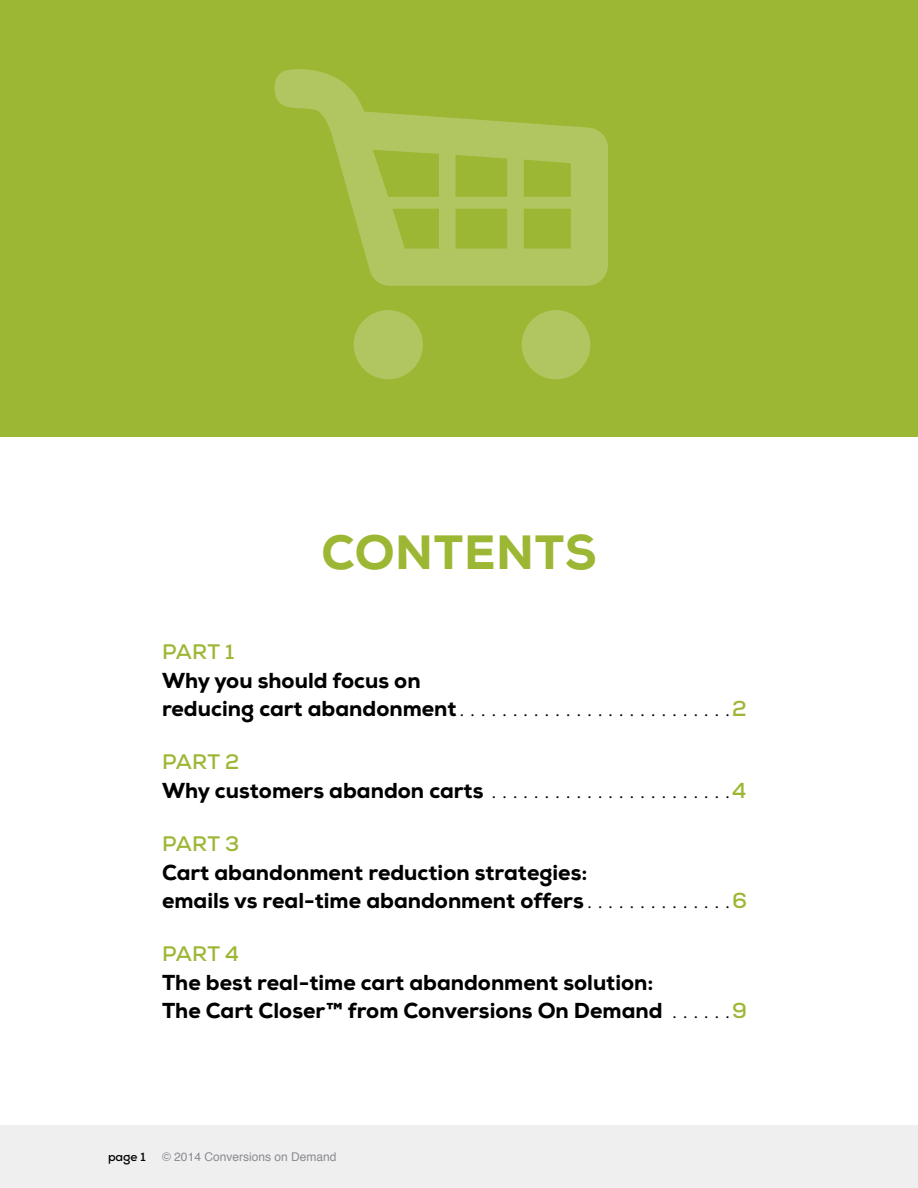
<style>
.page{position:relative;width:918px;height:1188px;background:#fff}
.page>*{position:absolute;margin:0;border:0;box-sizing:border-box;transform-origin:0 0}
.t1{font:800 48px "Nexa";letter-spacing:.015em;color:#9cb734}
.t2{font:800 21.6px/28.7px "Nexa";color:#000}
.t3{font:700 21px "Nexa";color:#9cb734}
.t4{font:12px "Helvetica";color:#939598}
.t5{font:700 12px "Nexa";color:#000}
.s1{font-weight:400}
.s2{font-weight:700;color:#9cb734}
</style>
<div class="page">
<div style="left:0;top:1125px;width:918px;height:63px;background:#efeff0"></div>
<div style="left:0;top:0;width:918px;height:436px;background:#9cb734"></div>
<svg style="left:275px;top:69px;width:333px;height:310px"></svg>
<h1 class="t1" style="left:322px;top:522px;width:276px">Contents</h1>
<p class="t3" style="left:162px;top:638px;width:74px">PART 1</p>
<p class="t2" style="left:162px;top:666px;width:586px">Why you should focus on<br>reducing cart abandonment <span class="s1">. . . . . . . . . . . . . . . . . . . . . . . . .</span> <span class="s2">2</span></p>
<p class="t3" style="left:162px;top:749px;width:79px">PART 2</p>
<p class="t2" style="left:162px;top:776px;width:586px">Why customers abandon carts <span class="s1">. . . . . . . . . . . . . . . . . . . . . .</span> <span class="s2">4</span></p>
<p class="t3" style="left:162px;top:830px;width:79px">PART 3</p>
<p class="t2" style="left:162px;top:858px;width:586px">Cart abandonment reduction strategies:<br>emails vs real-time abandonment offers <span class="s1">. . . . . . . . . . . . .</span> <span class="s2">6</span></p>
<p class="t3" style="left:162px;top:940px;width:78px">PART 4</p>
<p class="t2" style="left:162px;top:968px;width:586px">The best real-time cart abandonment solution:<br>The Cart Closer™ from Conversions On Demand <span class="s1">. . . . .</span> <span class="s2">9</span></p>
<p class="t5" style="left:108px;top:1150px;width:39px">PAGE 1</p>
<p class="t4" style="left:162px;top:1148px;width:176px">© 2014 Conversions on Demand</p>
</div>
